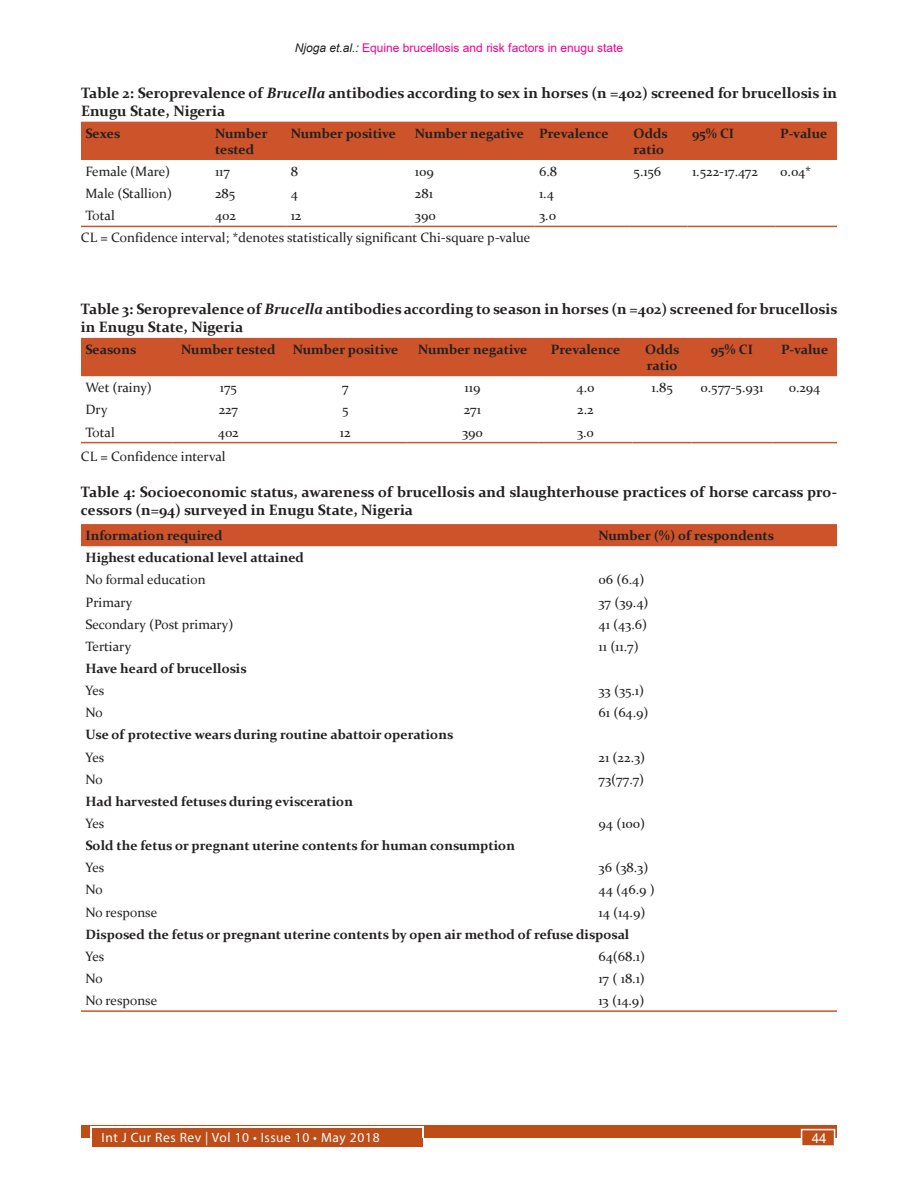
<style>
.page{position:relative;width:918px;height:1188px;background:#fff}
.page>*{position:absolute;margin:0;border:0;box-sizing:border-box;transform-origin:0 0}
.Table_caption{font:700 15px/18px "Constantia";color:#231f20}
.Table_text{font:700 13.5px/16.2px "Constantia";color:#231f20}
.Table_text-2{font:13.5px "Constantia";color:#231f20}
.t1{font:13.5px "Myriad Pro";letter-spacing:.04em;color:#fff}
.t2{font:13.5px "Arial";color:#fff}
.t3{font:12px "Arial";color:#ed028c}
.s1{font-style:italic;color:#231f20}
.s2{font-style:italic}
</style>
<div class="page">
<div style="left:81px;top:1125px;width:756px;height:13px;background:#be4d18"></div>
<div style="left:92px;top:1128px;width:331px;height:19px;background:#be4d18"></div>
<hr style="left:91px;top:1127px;width:332px;height:1px;background:#fff">
<div style="left:801px;top:1129px;width:34px;height:17px;background:#be4d18;border:2px solid #fff"></div>
<div style="left:81px;top:122px;width:756px;height:38px;background:#cd542a"></div>
<hr style="left:81px;top:226px;width:130px;height:1px;background:#cd542a">
<hr style="left:211px;top:226px;width:75px;height:1px;background:#cd542a">
<hr style="left:286px;top:226px;width:124px;height:1px;background:#cd542a">
<hr style="left:410px;top:226px;width:125px;height:1px;background:#cd542a">
<hr style="left:535px;top:226px;width:94px;height:1px;background:#cd542a">
<hr style="left:629px;top:226px;width:59px;height:1px;background:#cd542a">
<hr style="left:688px;top:226px;width:88px;height:1px;background:#cd542a">
<hr style="left:776px;top:226px;width:61px;height:1px;background:#cd542a">
<div style="left:81px;top:338px;width:756px;height:38px;background:#cd542a"></div>
<hr style="left:81px;top:442px;width:92px;height:1px;background:#cd542a">
<hr style="left:173px;top:442px;width:111px;height:1px;background:#cd542a">
<hr style="left:284px;top:442px;width:123px;height:1px;background:#cd542a">
<hr style="left:407px;top:442px;width:131px;height:1px;background:#cd542a">
<hr style="left:538px;top:442px;width:95px;height:1px;background:#cd542a">
<hr style="left:633px;top:442px;width:59px;height:1px;background:#cd542a">
<hr style="left:692px;top:442px;width:80px;height:1px;background:#cd542a">
<hr style="left:772px;top:442px;width:65px;height:1px;background:#cd542a">
<div style="left:81px;top:524px;width:756px;height:22px;background:#cd542a"></div>
<hr style="left:81px;top:1010px;width:513px;height:2px;background:#cd542a">
<hr style="left:594px;top:1010px;width:243px;height:2px;background:#cd542a">
<p class="t3" style="left:295px;top:39px;width:330px"><span class="s1">Njoga et.al.:</span> Equine brucellosis and risk factors in enugu state</p>
<p class="Table_caption" style="left:81px;top:83px;width:758px">Table 2: Seroprevalence of <span class="s2">Brucella</span> antibodies according to sex in horses (n =402) screened for brucellosis in<br>Enugu State, Nigeria</p>
<p class="Table_text" style="left:85px;top:124px;width:36px">Sexes</p>
<p class="Table_text" style="left:215px;top:124px;width:54px">Number tested</p>
<p class="Table_text" style="left:291px;top:124px;width:107px">Number positive</p>
<p class="Table_text" style="left:415px;top:124px;width:111px">Number negative</p>
<p class="Table_text" style="left:539px;top:124px;width:71px">Prevalence</p>
<p class="Table_text" style="left:634px;top:124px;width:36px">Odds ratio</p>
<p class="Table_text" style="left:692px;top:124px;width:44px">95% CI</p>
<p class="Table_text" style="left:780px;top:124px;width:49px">P-value</p>
<p class="Table_text-2" style="left:85px;top:162px;width:86px">Female (Mare)</p>
<p class="Table_text-2" style="left:215px;top:162px;width:16px">117</p>
<p class="Table_text-2" style="left:291px;top:162px;width:9px">8</p>
<p class="Table_text-2" style="left:415px;top:162px;width:20px">109</p>
<p class="Table_text-2" style="left:539px;top:162px;width:20px">6.8</p>
<p class="Table_text-2" style="left:634px;top:162px;width:29px">5.156</p>
<p class="Table_text-2" style="left:692px;top:162px;width:67px">1.522-17.472</p>
<p class="Table_text-2" style="left:780px;top:162px;width:32px">0.04*</p>
<p class="Table_text-2" style="left:85px;top:185px;width:88px">Male (Stallion)</p>
<p class="Table_text-2" style="left:215px;top:185px;width:22px">285</p>
<p class="Table_text-2" style="left:291px;top:185px;width:9px">4</p>
<p class="Table_text-2" style="left:415px;top:185px;width:20px">281</p>
<p class="Table_text-2" style="left:539px;top:185px;width:16px">1.4</p>
<p class="Table_text-2" style="left:85px;top:207px;width:31px">Total</p>
<p class="Table_text-2" style="left:215px;top:207px;width:22px">402</p>
<p class="Table_text-2" style="left:291px;top:207px;width:12px">12</p>
<p class="Table_text-2" style="left:415px;top:207px;width:22px">390</p>
<p class="Table_text-2" style="left:539px;top:207px;width:18px">3.0</p>
<p class="Table_text-2" style="left:81px;top:228px;width:451px">CL = Confidence interval; *denotes statistically significant Chi-square p-value</p>
<p class="Table_caption" style="left:81px;top:299px;width:758px">Table 3: Seroprevalence of <span class="s2">Brucella</span> antibodies according to season in horses (n =402) screened for brucellosis in Enugu State, Nigeria</p>
<p class="Table_text" style="left:85px;top:341px;width:52px">Seasons</p>
<p class="Table_text" style="left:181px;top:341px;width:96px">Number tested</p>
<p class="Table_text" style="left:293px;top:341px;width:107px">Number positive</p>
<p class="Table_text" style="left:418px;top:341px;width:111px">Number negative</p>
<p class="Table_text" style="left:551px;top:341px;width:71px">Prevalence</p>
<p class="Table_text" style="left:645px;top:341px;width:36px">Odds ratio</p>
<p class="Table_text" style="left:711px;top:341px;width:44px">95% CI</p>
<p class="Table_text" style="left:781px;top:341px;width:49px">P-value</p>
<p class="Table_text-2" style="left:85px;top:379px;width:68px">Wet (rainy)</p>
<p class="Table_text-2" style="left:220px;top:379px;width:18px">175</p>
<p class="Table_text-2" style="left:342px;top:379px;width:8px">7</p>
<p class="Table_text-2" style="left:465px;top:379px;width:17px">119</p>
<p class="Table_text-2" style="left:577px;top:379px;width:19px">4.0</p>
<p class="Table_text-2" style="left:652px;top:379px;width:23px">1.85</p>
<p class="Table_text-2" style="left:701px;top:379px;width:64px">0.577-5.931</p>
<p class="Table_text-2" style="left:789px;top:379px;width:33px">0.294</p>
<p class="Table_text-2" style="left:85px;top:401px;width:24px">Dry</p>
<p class="Table_text-2" style="left:219px;top:401px;width:21px">227</p>
<p class="Table_text-2" style="left:342px;top:401px;width:8px">5</p>
<p class="Table_text-2" style="left:464px;top:401px;width:19px">271</p>
<p class="Table_text-2" style="left:577px;top:401px;width:18px">2.2</p>
<p class="Table_text-2" style="left:85px;top:423px;width:31px">Total</p>
<p class="Table_text-2" style="left:218px;top:423px;width:22px">402</p>
<p class="Table_text-2" style="left:340px;top:423px;width:12px">12</p>
<p class="Table_text-2" style="left:462px;top:423px;width:22px">390</p>
<p class="Table_text-2" style="left:577px;top:423px;width:18px">3.0</p>
<p class="Table_text-2" style="left:81px;top:447px;width:146px">CL = Confidence interval</p>
<p class="Table_caption" style="left:81px;top:482px;width:758px">Table 4: Socioeconomic status, awareness of brucellosis and slaughterhouse practices of horse carcass pro&shy;cessors (n=94) surveyed in Enugu State, Nigeria</p>
<p class="Table_text" style="left:85px;top:527px;width:138px">Information required</p>
<p class="Table_text" style="left:598px;top:527px;width:177px">Number (%) of respondents</p>
<p class="Table_text" style="left:85px;top:549px;width:220px">Highest educational level attained</p>
<p class="Table_text-2" style="left:85px;top:571px;width:122px">No formal education</p>
<p class="Table_text-2" style="left:598px;top:571px;width:47px">06 (6.4)</p>
<p class="Table_text-2" style="left:85px;top:593px;width:48px">Primary</p>
<p class="Table_text-2" style="left:598px;top:593px;width:52px">37 (39.4)</p>
<p class="Table_text-2" style="left:85px;top:615px;width:149px">Secondary (Post primary)</p>
<p class="Table_text-2" style="left:598px;top:615px;width:50px">41 (43.6)</p>
<p class="Table_text-2" style="left:85px;top:637px;width:47px">Tertiary</p>
<p class="Table_text-2" style="left:598px;top:637px;width:42px">11 (11.7)</p>
<p class="Table_text" style="left:85px;top:660px;width:163px">Have heard of brucellosis</p>
<p class="Table_text-2" style="left:85px;top:681px;width:20px">Yes</p>
<p class="Table_text-2" style="left:598px;top:681px;width:47px">33 (35.1)</p>
<p class="Table_text-2" style="left:85px;top:704px;width:19px">No</p>
<p class="Table_text-2" style="left:598px;top:704px;width:52px">61 (64.9)</p>
<p class="Table_text" style="left:85px;top:726px;width:369px">Use of protective wears during routine abattoir operations</p>
<p class="Table_text-2" style="left:85px;top:748px;width:20px">Yes</p>
<p class="Table_text-2" style="left:598px;top:748px;width:48px">21 (22.3)</p>
<p class="Table_text-2" style="left:85px;top:770px;width:19px">No</p>
<p class="Table_text-2" style="left:598px;top:770px;width:47px">73(77.7)</p>
<p class="Table_text" style="left:85px;top:793px;width:269px">Had harvested fetuses during evisceration</p>
<p class="Table_text-2" style="left:85px;top:814px;width:20px">Yes</p>
<p class="Table_text-2" style="left:598px;top:814px;width:48px">94 (100)</p>
<p class="Table_text" style="left:85px;top:837px;width:431px">Sold the fetus or pregnant uterine contents for human consumption</p>
<p class="Table_text-2" style="left:85px;top:859px;width:20px">Yes</p>
<p class="Table_text-2" style="left:598px;top:859px;width:51px">36 (38.3)</p>
<p class="Table_text-2" style="left:85px;top:881px;width:19px">No</p>
<p class="Table_text-2" style="left:598px;top:881px;width:58px">44 (46.9 )</p>
<p class="Table_text-2" style="left:85px;top:903px;width:73px">No response</p>
<p class="Table_text-2" style="left:598px;top:903px;width:48px">14 (14.9)</p>
<p class="Table_text" style="left:85px;top:925px;width:545px">Disposed the fetus or pregnant uterine contents by open air method of refuse disposal</p>
<p class="Table_text-2" style="left:85px;top:947px;width:20px">Yes</p>
<p class="Table_text-2" style="left:598px;top:947px;width:48px">64(68.1)</p>
<p class="Table_text-2" style="left:85px;top:969px;width:19px">No</p>
<p class="Table_text-2" style="left:598px;top:969px;width:48px">17 ( 18.1)</p>
<p class="Table_text-2" style="left:85px;top:991px;width:73px">No response</p>
<p class="Table_text-2" style="left:598px;top:991px;width:47px">13 (14.9)</p>
<p class="t1" style="left:101px;top:1129px;width:280px">Int J Cur Res Rev | Vol 10 • Issue 10 • May 2018</p>
<p class="t2" style="left:812px;top:1129px;width:16px">44</p>
</div>
